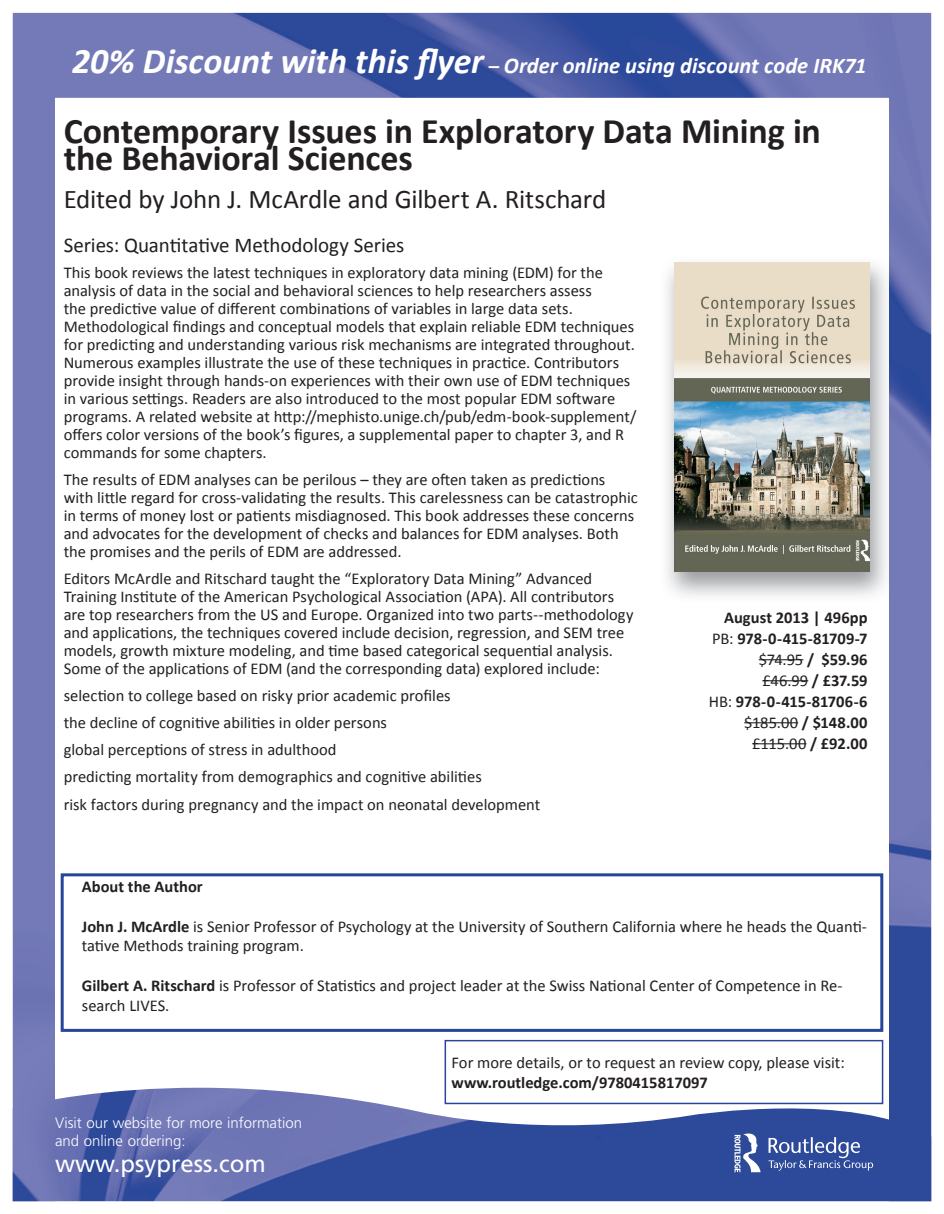
<style>
.page{position:relative;width:944px;height:1214px;background:#fff}
.page>*{position:absolute;margin:0;border:0;box-sizing:border-box;transform-origin:0 0}
.t1{font:700 36px/27px "Calibri";letter-spacing:-.005em;color:#231f20}
.t2{font:27px "Calibri";letter-spacing:-.005em;color:#231f20}
.t3{font:24px "Frutiger LT Std";color:#fff}
.t4{font:italic 700 22.5px "Calibri";color:#fff}
.t5{font:21px "Calibri";letter-spacing:-.005em;color:#231f20}
.t6{font:16.5px/18px "Calibri";color:#231f20}
.t7{font:700 16.5px/21px "Calibri";color:#231f20;text-align:right}
.t8{font:300 15px/18px "Frutiger LT Std";color:#fff}
.s1{font-size:36px}
.s2{font-style:normal;font-size:21px}
.s3{font-weight:400}
.s4{font-weight:700}
</style>
<div class="page">
<img style="left:13px;top:13px;width:918px;height:1074px">
<div style="left:55px;top:98px;width:833px;height:1103px;background:#fff"></div>
<img style="left:13px;top:1087px;width:918px;height:114px">
<svg style="left:734px;top:1132px;width:139px;height:40px;background:#556cad"></svg>
<div style="left:444px;top:1039px;width:439px;height:65px;border:2px solid #274698"></div>
<img style="left:666px;top:256px;width:227px;height:347px">
<img style="left:674px;top:262px;width:195px;height:309px">
<hr style="left:758px;top:659px;width:45px;height:1px;background:#231f20">
<hr style="left:762px;top:680px;width:46px;height:1px;background:#231f20">
<hr style="left:744px;top:722px;width:54px;height:1px;background:#231f20">
<hr style="left:752px;top:743px;width:54px;height:1px;background:#231f20">
<div style="left:61px;top:873px;width:822px;height:158px;border:3px solid #274698"></div>
<h3 class="t4" style="left:72px;top:51px;width:796px"><span class="s1">20% Discount with this flyer</span> <span class="s2">–</span> Order online using discount code IRK71</h3>
<h1 class="t1" style="left:64px;top:118px;width:758px">Contemporary Issues in Exploratory Data Mining in the Behavioral Sciences</h1>
<h2 class="t2" style="left:64px;top:182px;width:544px">Edited by John J. McArdle and Gilbert A. Ritschard</h2>
<p class="t5" style="left:64px;top:232px;width:342px">Series: Quantitative Methodology Series</p>
<p class="t6" style="left:64px;top:264px;width:574px">This book reviews the latest techniques in exploratory data mining (EDM) for the analysis of data in the social and behavioral sciences to help researchers assess<br>the predictive value of different combinations of variables in large data sets.<br>Methodological findings and conceptual models that explain reliable EDM techniques for predicting and understanding various risk mechanisms are integrated throughout.<br>Numerous examples illustrate the use of these techniques in practice. Contributors provide insight through hands-on experiences with their own use of EDM techniques in various settings. Readers are also introduced to the most popular EDM software programs. A related website at http://mephisto.unige.ch/pub/edm-book-supplement/ offers color versions of the book’s figures, a supplemental paper to chapter 3, and R commands for some chapters.</p>
<p class="t6" style="left:64px;top:471px;width:575px">The results of EDM analyses can be perilous – they are often taken as predictions with little regard for cross-validating the results. This carelessness can be catastrophic in terms of money lost or patients misdiagnosed. This book addresses these concerns and advocates for the development of checks and balances for EDM analyses. Both the promises and the perils of EDM are addressed.</p>
<p class="t6" style="left:64px;top:570px;width:571px">Editors McArdle and Ritschard taught the “Exploratory Data Mining” Advanced Training Institute of the American Psychological Association (APA). All contributors are top researchers from the US and Europe. Organized into two parts--methodology and applications, the techniques covered include decision, regression, and SEM tree models, growth mixture modeling, and time based categorical sequential analysis.<br>Some of the applications of EDM (and the corresponding data) explored include:</p>
<p class="t6" style="left:64px;top:682px;width:478px;line-height:27px">selection to college based on risky prior academic profiles<br>the decline of cognitive abilities in older persons<br>global perceptions of stress in adulthood<br>predicting mortality from demographics and cognitive abilities<br>risk factors during pregnancy and the impact on neonatal development</p>
<p class="t7" style="left:709px;top:607px;width:160px">August 2013 | 496pp<br><span class="s3">PB:</span> 978-0-415-81709-7 <span class="s3">$74.95</span> / $59.96 <span class="s3">£46.99</span> / £37.59<br><span class="s3">HB:</span> 978-0-415-81706-6 <span class="s3">$185.00</span> / $148.00 <span class="s3">£115.00</span> / £92.00</p>
<p class="t7" style="left:82px;top:876px;width:122px">About the Author</p>
<p class="t6" style="left:82px;top:916px;width:786px;line-height:19.8px"><span class="s4">John J. McArdle</span> is Senior Professor of Psychology at the University of Southern California where he heads the Quanti&shy;tative Methods training program.</p>
<p class="t6" style="left:82px;top:975px;width:762px;line-height:19.8px"><span class="s4">Gilbert A. Ritschard</span> is Professor of Statistics and project leader at the Swiss National Center of Competence in Re&shy;search LIVES.</p>
<p class="t8" style="left:55px;top:1113px;width:248px">Visit our website for more information and online ordering:</p>
<h3 class="t3" style="left:55px;top:1149px;width:212px">www.psypress.com</h3>
<p class="t6" style="left:451px;top:1053px;width:395px">For more details, or to request an review copy, please visit:</p>
<p class="t7" style="left:451px;top:1071px;width:258px">www.routledge.com/9780415817097</p>
</div>
